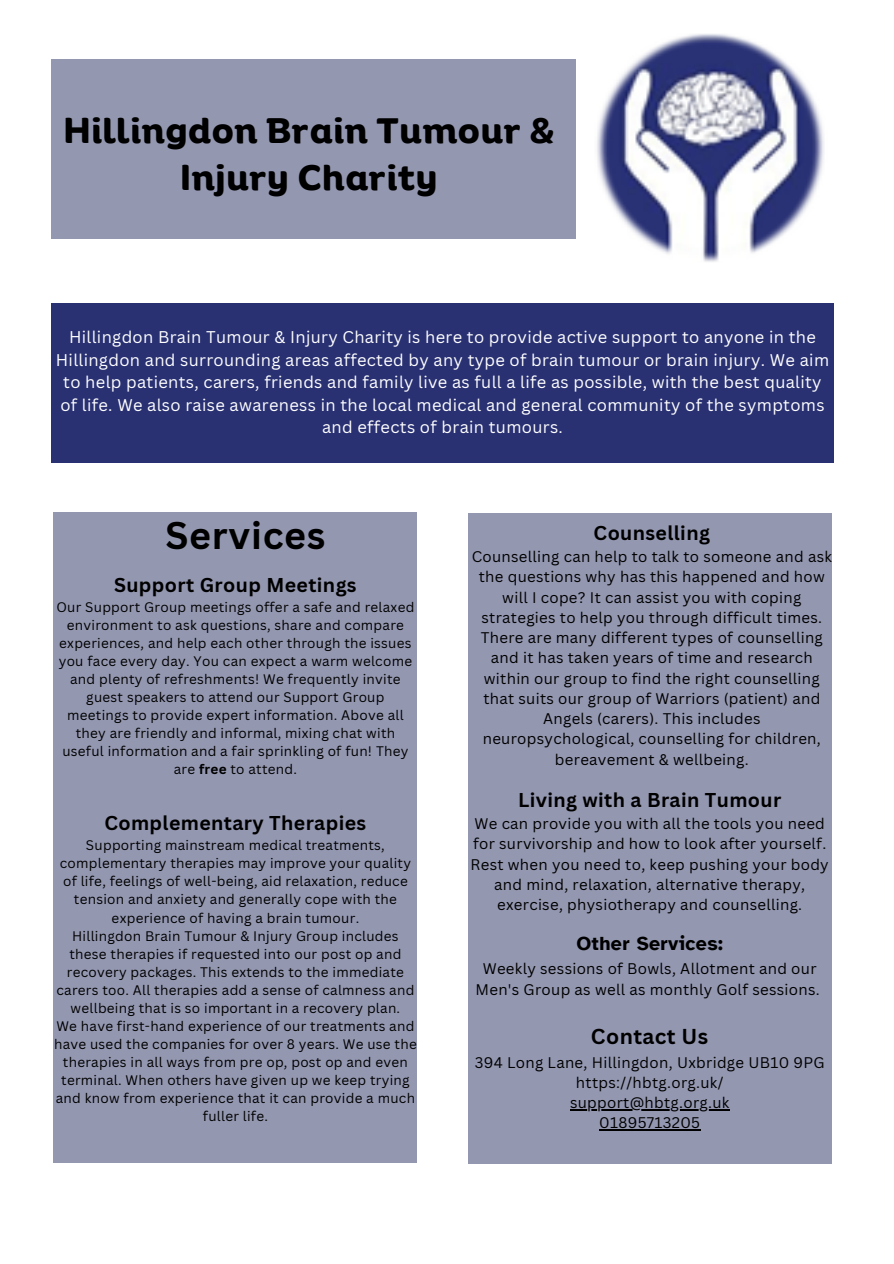
<style>
.page{position:relative;width:894px;height:1264px;background:#fff}
.page>*{position:absolute;margin:0;border:0;box-sizing:border-box;transform-origin:0 0}
.t1{font:700 37.5px "Canva Sans";letter-spacing:.02em;color:#000}
.t2{font:700 34.35px/47.2px "Binate Display";letter-spacing:.02em;color:#000;text-align:center}
.t3{font:700 21px "Canva Sans";letter-spacing:.02em;color:#000}
.t4{font:700 19.5px "Canva Sans";letter-spacing:.02em;color:#000}
.t5{font:700 19.5px "Atkinson Hyperlegible";letter-spacing:.02em;color:#000}
.t6{font:16.5px/22.5px "Canva Sans";letter-spacing:.02em;color:#fff;text-align:center}
.t7{font:15px/20.2px "Canva Sans";letter-spacing:.02em;color:#000;text-align:center}
.t8{font:13.5px/18px "Canva Sans";letter-spacing:.02em;color:#000;text-align:center}
.s1{font-weight:700}
</style>
<div class="page">
<div style="left:467px;top:513px;width:364px;height:650px;background:#9397b0"></div>
<div style="left:54px;top:512px;width:363px;height:650px;background:#9397b0"></div>
<div style="left:51px;top:303px;width:782px;height:160px;background:#293173"></div>
<div style="left:51px;top:60px;width:524px;height:179px;background:#9397b0"></div>
<img style="left:597px;top:34px;width:227px;height:228px">
<hr style="left:570px;top:1109px;width:159px;height:1px;background:#000">
<hr style="left:599px;top:1129px;width:101px;height:1px;background:#000">
<p class="t2" style="left:64px;top:102px;width:492px">Hillingdon Brain Tumour &amp;<br>Injury Charity</p>
<h2 class="t6" style="left:56px;top:326px;width:774px">Hillingdon Brain Tumour &amp; Injury Charity is here to provide active support to anyone in the Hillingdon and surrounding areas affected by any type of brain tumour or brain injury. We aim to help patients, carers, friends and family live as full a life as possible, with the best quality of life. We also raise awareness in the local medical and general community of the symptoms and effects of brain tumours.</h2>
<h1 class="t1" style="left:165px;top:509px;width:161px">Services</h1>
<p class="t4" style="left:114px;top:571px;width:244px">Support Group Meetings</p>
<p class="t8" style="left:56px;top:597px;width:359px">Our Support Group meetings offer a safe and relaxed environment to ask questions, share and compare experiences, and help each other through the issues you face every day. You can expect a warm welcome and plenty of refreshments! We frequently invite guest speakers to attend our Support Group meetings to provide expert information. Above all they are friendly and informal, mixing chat with useful information and a fair sprinkling of fun! They are <span class="s1">free</span> to attend.</p>
<p class="t4" style="left:104px;top:809px;width:263px">Complementary Therapies</p>
<p class="t8" style="left:60px;top:836px;width:353px">Supporting mainstream medical treatments, complementary therapies may improve your quality of life, feelings of well-being, aid relaxation, reduce tension and anxiety and generally cope with the experience of having a brain tumour.</p>
<p class="t8" style="left:56px;top:926px;width:359px">Hillingdon Brain Tumour &amp; Injury Group includes these therapies if requested into our post op and recovery packages. This extends to the immediate carers too. All therapies add a sense of calmness and wellbeing that is so important in a recovery plan.</p>
<p class="t8" style="left:54px;top:1016px;width:364px">We have first-hand experience of our treatments and have used the companies for over 8 years. We use the therapies in all ways from pre op, post op and even terminal. When others have given up we keep trying and know from experience that it can provide a much fuller life.</p>
<h2 class="t4" style="left:593px;top:519px;width:118px">Counselling</h2>
<h2 class="t7" style="left:471px;top:546px;width:361px">Counselling can help to talk to someone and ask the questions why has this happened and how will I cope? It can assist you with coping strategies to help you through difficult times.<br>There are many different types of counselling and it has taken years of time and research within our group to find the right counselling that suits our group of Warriors (patient) and Angels (carers). This includes neuropsychological, counselling for children, bereavement &amp; wellbeing.</h2>
<h2 class="t4" style="left:518px;top:785px;width:265px">Living with a Brain Tumour</h2>
<h2 class="t7" style="left:470px;top:813px;width:359px">We can provide you with all the tools you need for survivorship and how to look after yourself.<br>Rest when you need to, keep pushing your body and mind, relaxation, alternative therapy, exercise, physiotherapy and counselling.</h2>
<h3 class="t5" style="left:576px;top:931px;width:148px">Other Services:</h3>
<p class="t7" style="left:475px;top:958px;width:345px">Weekly sessions of Bowls, Allotment and our<br>Men's Group as well as monthly Golf sessions.</p>
<h2 class="t3" style="left:590px;top:1021px;width:119px">Contact Us</h2>
<h2 class="t7" style="left:474px;top:1051px;width:351px">394 Long Lane, Hillingdon, Uxbridge UB10 9PG https://hbtg.org.uk/</h2>
<h2 class="t7" style="left:570px;top:1092px;width:161px">support@hbtg.org.uk<br>01895713205</h2>
</div>
